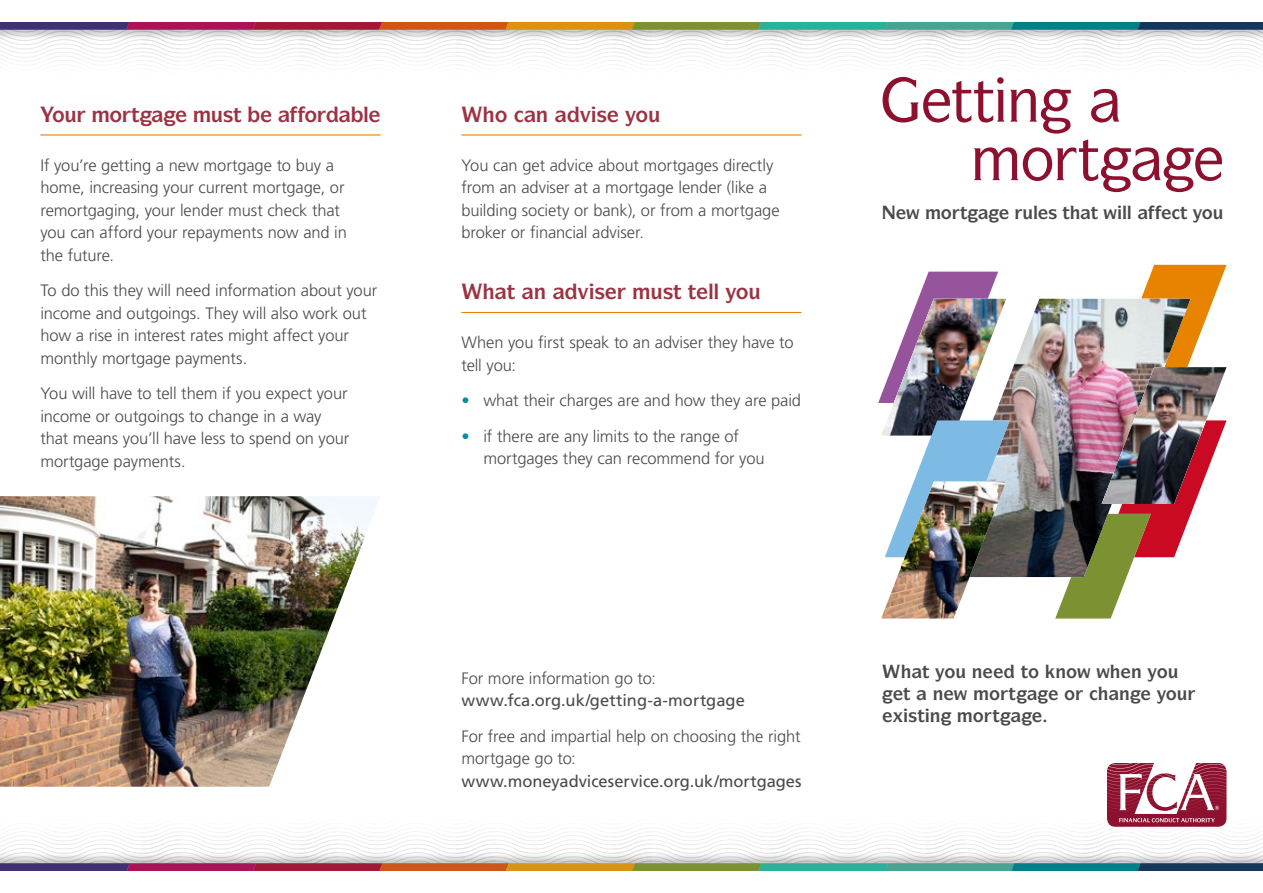
<style>
.page{position:relative;width:1263px;height:893px;background:#fff}
.page>*{position:absolute;margin:0;border:0;box-sizing:border-box;transform-origin:0 0}
.t1{font:500 60px "ITC Symbol Std";color:#8d102f}
.t2{font:700 21px "ITC Symbol Std";color:#9c3242}
.t3{font:700 18.15px "ITC Symbol Std";color:#4a4a49}
.t4{font:300 16.5px/22.5px "Frutiger LT Std";letter-spacing:-.005em;color:#4a4a49}
.t5{font:16.5px "Frutiger LT Std";color:#4a4a49}
.s1{color:#00919e}
</style>
<div class="page">
<img style="left:0;top:496px;width:380px;height:267px">
<svg style="left:0;top:763px;width:1263px;height:108px"></svg>
<hr style="left:461px;top:312px;width:340px;height:1px;background:#e88300">
<img style="left:1010px;top:299px;width:45px;height:278px">
<img style="left:1055px;top:265px;width:171px;height:353px">
<img style="left:1102px;top:367px;width:124px;height:137px">
<img style="left:878px;top:272px;width:132px;height:305px">
<img style="left:881px;top:482px;width:125px;height:136px">
<svg style="left:0;top:22px;width:1263px;height:114px"></svg>
<p class="t2" style="left:211px;top:100px;width:32px">◆▲▼</p>
<p class="t4" style="left:40px;top:154px;width:308px">If you’re getting a new mortgage to buy a home, increasing your current mortgage, or remortgaging, your lender must check that you can afford your repayments now and in the future.</p>
<p class="t4" style="left:40px;top:279px;width:338px">To do this they will need information about your income and outgoings. They will also work out how a rise in interest rates might affect your monthly mortgage payments.</p>
<p class="t4" style="left:40px;top:382px;width:310px">You will have to tell them if you expect your income or outgoings to change in a way that means you’ll have less to spend on your mortgage payments.</p>
<p class="t4" style="left:461px;top:154px;width:320px">You can get advice about mortgages directly from an adviser at a mortgage lender (like a building society or bank), or from a mortgage broker or financial adviser.</p>
<p class="t2" style="left:650px;top:278px;width:112px">◆▲▼ ▼ ●● □◆</p>
<p class="t4" style="left:461px;top:332px;width:334px">When you first speak to an adviser they have to tell you:</p>
<p class="t4" style="left:461px;top:390px;width:341px"><span class="s1">•</span> what their charges are and how they are paid</p>
<p class="t4" style="left:483px;top:425px;width:283px;text-indent:-22px"><span class="s1">•</span> if there are any limits to the range of mortgages they can recommend for you</p>
<p class="t4" style="left:461px;top:667px;width:196px">For more information go to:</p>
<p class="t5" style="left:461px;top:691px;width:285px">www.fca.org.uk/getting-a-mortgage</p>
<p class="t4" style="left:461px;top:725px;width:341px">For free and impartial help on choosing the right mortgage go to:</p>
<p class="t5" style="left:461px;top:771px;width:342px">www.moneyadviceservice.org.uk/mortgages</p>
<h1 class="t1" style="left:950px;top:62px;width:92px">▼▼■</h1>
<p class="t3" style="left:1022px;top:200px;width:77px">◆●▲ ▼ ▼</p>
<p class="t3" style="left:1180px;top:200px;width:45px">▼ □◆</p>
<p class="t3" style="left:922px;top:659px;width:62px">▼ □◆ ■</p>
<p class="t3" style="left:1021px;top:659px;width:58px">▼□ ■□</p>
<p class="t3" style="left:1131px;top:659px;width:49px">■ □◆</p>
<p class="t3" style="left:1119px;top:681px;width:70px">■ □◆</p>
<p class="t3" style="left:908px;top:703px;width:34px">▲▼■</p>
</div>
